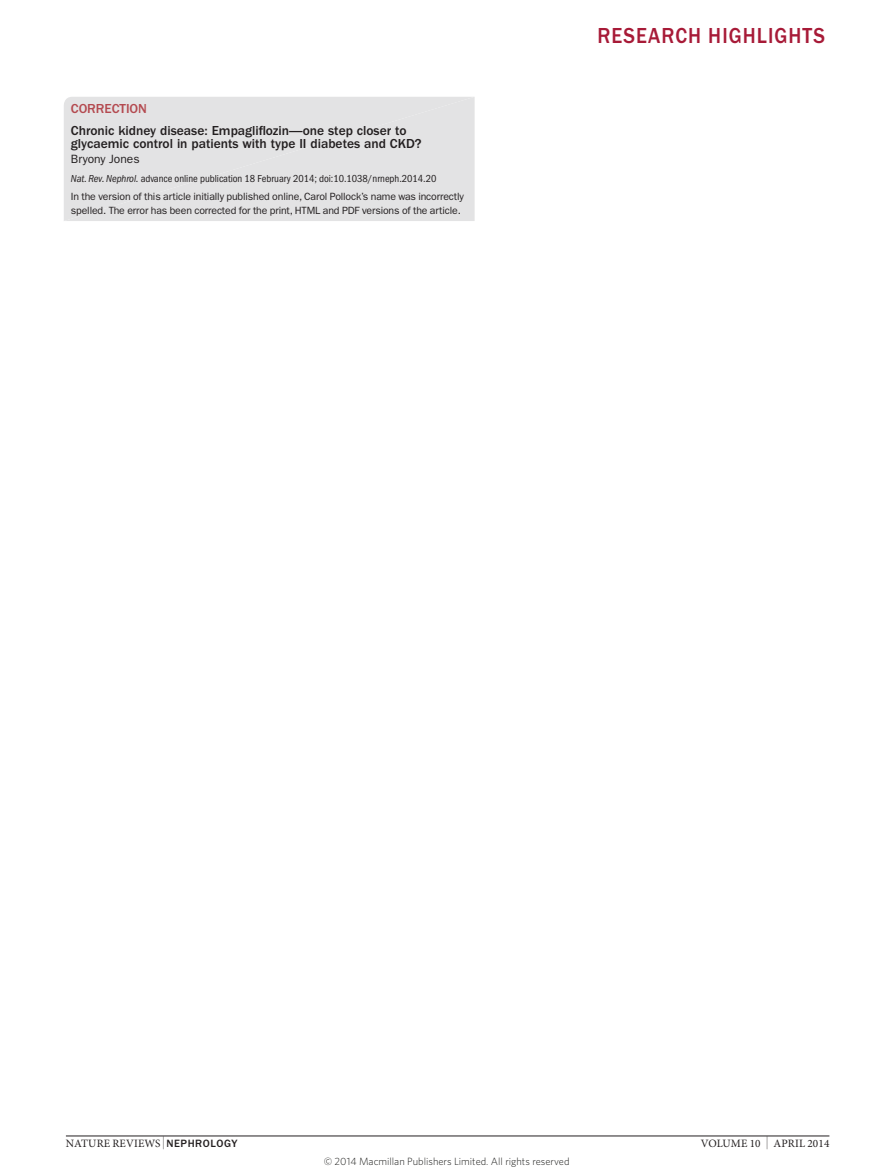
<style>
.page{position:relative;width:893px;height:1174px;background:#fff}
.page>*{position:absolute;margin:0;border:0;box-sizing:border-box;transform-origin:0 0}
.t1{font:500 22.5px "ITC Franklin Gothic Std";letter-spacing:.05em;color:#a71a37;scale:.9 1}
.Erratum_title{font:500 13.5px/13.5px "ITC Franklin Gothic Std";color:#231f20}
.Strapline{font:500 13.5px "ITC Franklin Gothic Std";letter-spacing:-.005em;color:#b44a50}
.Erratum_authors{font:12px "ITC Franklin Gothic Std";color:#231f20}
.t2{font:11.25px "Minion Pro";letter-spacing:.01em;color:#231f20}
.Erratum_text{font:10.5px/14.2px "ITC Franklin Gothic Std";letter-spacing:-.015em;color:#231f20}
.Erratum_reference{font:condensed 10.5px "ITC Franklin Gothic Std";letter-spacing:-.005em;color:#231f20}
.t3{font:300 10.5px "Whitney";color:#1d1d1b}
.s1{font-style:italic}
.s2{font-size:12.9px}
.s3{font-family:"ITC Franklin Gothic Std";font-weight:500;font-size:10.95px}
</style>
<div class="page">
<hr style="left:66px;top:1135px;width:763px;height:1px;background:#231f20">
<div style="left:64px;top:97px;width:411px;height:124px;background:#e3e3e4"></div>
<p class="Strapline" style="left:71px;top:101px;width:78px">CORRECTION</p>
<p class="Erratum_title" style="left:71px;top:124px;width:352px">Chronic kidney disease: Empagliflozin—one step closer to glycaemic control in patients with type II diabetes and CKD?</p>
<p class="Erratum_authors" style="left:71px;top:152px;width:70px">Bryony Jones</p>
<p class="Erratum_reference" style="left:71px;top:172px;width:367px"><span class="s1">Nat. Rev. Nephrol.</span> advance online publication 18 February 2014; doi:10.1038/nrneph.2014.20</p>
<p class="Erratum_text" style="left:71px;top:190px;width:394px">In the version of this article initially published online, Carol Pollock’s name was incorrectly spelled. The error has been corrected for the print, HTML and PDF versions of the article.</p>
<h1 class="t1" style="left:598px;top:22px;width:254px">RESEARCH HIGHLIGHTS</h1>
<p class="t2" style="left:66px;top:1136px;width:173px">NATURE REVIEWS <span class="s2">|</span> <span class="s3">NEPHROLOGY</span></p>
<p class="t2" style="left:701px;top:1136px;width:130px">VOLUME 10 <span class="s2">|</span> APRIL 2014</p>
<p class="t3" style="left:324px;top:1154px;width:247px">© 2014 Macmillan Publishers Limited. All rights reserved</p>
</div>
